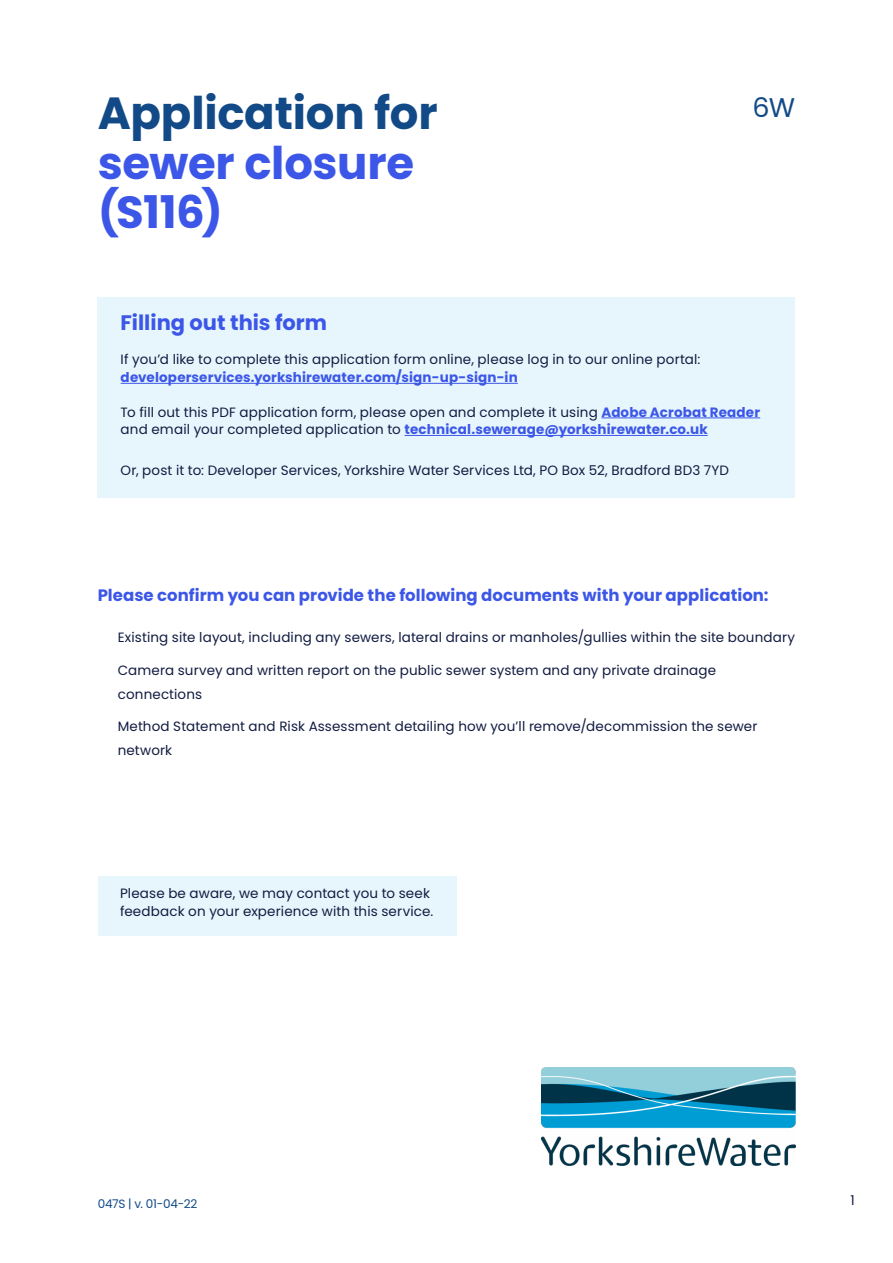
<style>
.page{position:relative;width:893px;height:1263px;background:#fff}
.page>*{position:absolute;margin:0;border:0;box-sizing:border-box;transform-origin:0 0}
.t1{font:700 45px/49.5px "Poppins";letter-spacing:-.01em;color:#3c57e8}
.t2{font:700 45px "Poppins";letter-spacing:-.005em;color:#124a87}
.t3{font:27px "Poppins";color:#124a87}
.t4{font:700 21px "Poppins";color:#3c57e8}
.t5{font:700 16.5px "Poppins";letter-spacing:.005em;color:#3c57e8}
.t6{font:13.5px/24px "Poppins";letter-spacing:.01em;color:#121c42}
.t7{font:700 13.5px "Poppins";letter-spacing:.01em;color:#3c57e8}
.t8{font:12px "Poppins";letter-spacing:-.02em;color:#124a87}
.s1{font-weight:700;color:#3c57e8}
</style>
<div class="page">
<img style="left:542px;top:1067px;width:253px;height:98px">
<div style="left:98px;top:297px;width:697px;height:201px;background:#e7f6fd"></div>
<hr style="left:121px;top:383px;width:397px;height:1px;background:#3c57e8">
<hr style="left:601px;top:418px;width:159px;height:1px;background:#3c57e8">
<hr style="left:405px;top:435px;width:303px;height:1px;background:#3c57e8">
<div style="left:98px;top:876px;width:358px;height:59px;background:#e7f6fd"></div>
<h1 class="t2" style="left:98px;top:88px;width:341px">Application for</h1>
<h1 class="t1" style="left:98px;top:139px;width:318px">sewer closure (S116)</h1>
<h2 class="t3" style="left:753px;top:92px;width:44px">6W</h2>
<h3 class="t4" style="left:121px;top:310px;width:208px">Filling out this form</h3>
<p class="t6" style="left:121px;top:348px;width:581px">If you’d like to complete this application form online, please log in to our online portal:</p>
<p class="t7" style="left:121px;top:369px;width:399px">developerservices.yorkshirewater.com/sign-up-sign-in</p>
<p class="t6" style="left:121px;top:403px;width:641px;line-height:17.5px">To fill out this PDF application form, please open and complete it using <span class="s1">Adobe Acrobat Reader </span>and email your completed application to <span class="s1">technical.sewerage@yorkshirewater.co.uk</span></p>
<p class="t6" style="left:121px;top:458px;width:610px">Or, post it to: Developer Services, Yorkshire Water Services Ltd, PO Box 52, Bradford BD3 7YD</p>
<p class="t5" style="left:98px;top:586px;width:672px">Please confirm you can provide the following documents with your application:</p>
<p class="t6" style="left:118px;top:625px;width:679px">Existing site layout, including any sewers, lateral drains or manholes/gullies within the site boundary</p>
<p class="t6" style="left:118px;top:658px;width:600px">Camera survey and written report on the public sewer system and any private drainage connections</p>
<p class="t6" style="left:118px;top:714px;width:641px">Method Statement and Risk Assessment detailing how you’ll remove/decommission the sewer network</p>
<p class="t6" style="left:120px;top:885px;width:315px;line-height:17.5px">Please be aware, we may contact you to seek feedback on your experience with this service.</p>
<p class="t8" style="left:98px;top:1197px;width:101px">047S | v. 01-04-22</p>
<p class="t6" style="left:850px;top:1188px;width:6px">1</p>
</div>
